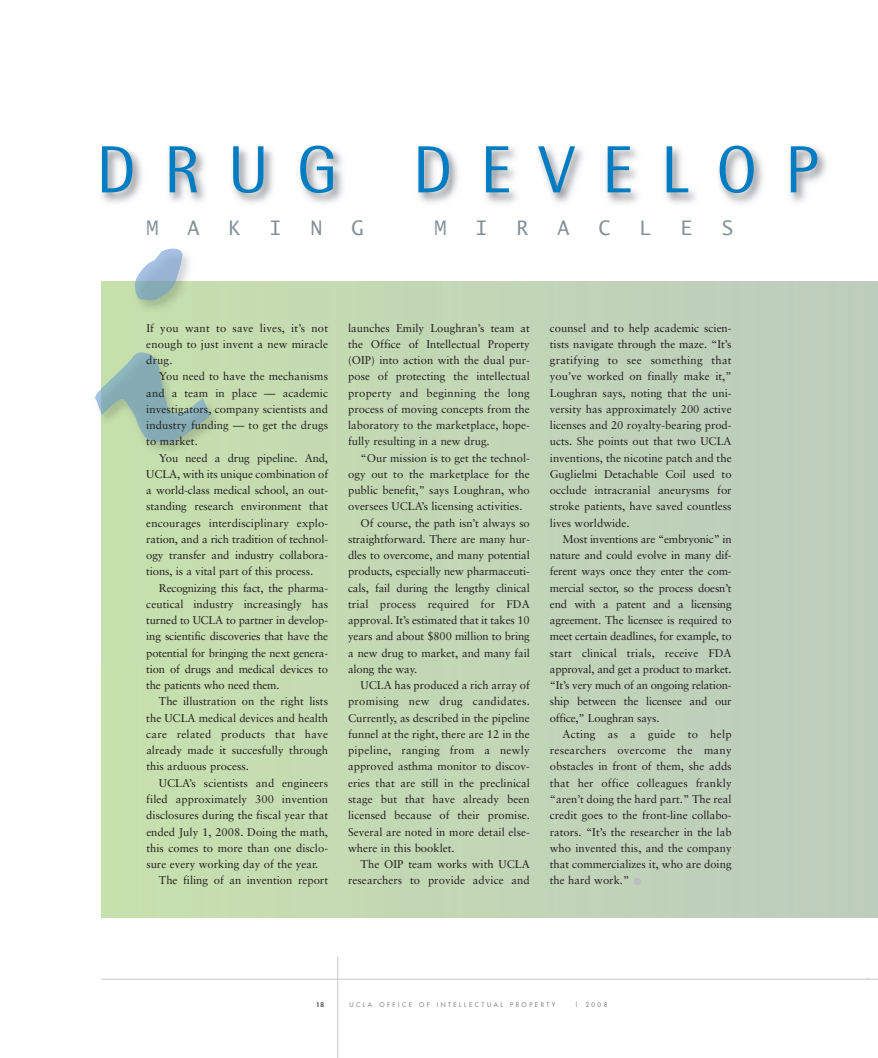
<style>
.page{position:relative;width:878px;height:1058px;background:#fff}
.page>*{position:absolute;margin:0;border:0;box-sizing:border-box;transform-origin:0 0}
.t1{font:66.62px "Rotis Semi Sans";letter-spacing:.42em;color:#007cc2}
.t2{font:20px "Lucida Sans Typewriter";color:#838f96}
.t3{font:11.25px/16.2px "Sabon";color:#231f20;text-align:justify}
.t4{font:11.25px "Sabon";letter-spacing:.02em;color:#231f20}
.t5{font:6.25px "Futura";letter-spacing:.405em;color:#808285}
.t6{font:700 6.25px "Futura";color:#6c6d70}
</style>
<div class="page">
<img style="left:135px;top:257px;width:48px;height:24px">
<img style="left:94px;top:389px;width:7px;height:25px">
<img style="left:101px;top:281px;width:109px;height:161px">
<hr style="left:101px;top:978px;width:768px;height:1px;background:#d1d2d4">
<hr style="left:337px;top:956px;width:1px;height:102px;background:#d1d2d4">
<img style="left:101px;top:146px;width:725px;height:111px">
<img style="left:156px;top:249px;width:27px;height:8px">
<svg style="left:633px;top:877px;width:8px;height:7px"></svg>
<h1 class="t1" style="left:96px;top:146px;width:723px">DRUG DEVELOP</h1>
<h2 class="t2" style="left:146px;top:217px;width:14px">M</h2>
<h2 class="t2" style="left:187px;top:217px;width:14px">A</h2>
<h2 class="t2" style="left:228px;top:217px;width:14px">K</h2>
<h2 class="t2" style="left:269px;top:217px;width:14px">I</h2>
<h2 class="t2" style="left:310px;top:217px;width:14px">N</h2>
<h2 class="t2" style="left:351px;top:217px;width:14px">G</h2>
<h2 class="t2" style="left:434px;top:217px;width:14px">M</h2>
<h2 class="t2" style="left:475px;top:217px;width:14px">I</h2>
<h2 class="t2" style="left:516px;top:217px;width:14px">R</h2>
<h2 class="t2" style="left:557px;top:217px;width:14px">A</h2>
<h2 class="t2" style="left:598px;top:217px;width:14px">C</h2>
<h2 class="t2" style="left:639px;top:217px;width:14px">L</h2>
<h2 class="t2" style="left:680px;top:217px;width:14px">E</h2>
<h2 class="t2" style="left:721px;top:217px;width:14px">S</h2>
<p class="t3" style="left:146px;top:320px;width:183px">If you want to save lives, it’s not enough to just invent a new miracle drug.</p>
<p class="t3" style="left:146px;top:369px;width:183px;text-indent:13px">You need to have the mechanisms and a team in place — academic investigators, company scientists and industry funding — to get the drugs to market.</p>
<p class="t3" style="left:146px;top:450px;width:183px;text-indent:13px">You need a drug pipeline. And, UCLA, with its unique combination of a world-class medical school, an out&shy;standing research environment that encourages interdisciplinary explo&shy;ration, and a rich tradition of technol&shy;ogy transfer and industry collabora&shy;tions, is a vital part of this process.</p>
<p class="t3" style="left:146px;top:580px;width:183px;text-indent:12px">Recognizing this fact, the pharma&shy;ceutical industry increasingly has turned to UCLA to partner in develop&shy;ing scientific discoveries that have the potential for bringing the next genera&shy;tion of drugs and medical devices to the patients who need them.</p>
<p class="t3" style="left:146px;top:694px;width:183px;text-indent:12px">The illustration on the right lists the UCLA medical devices and health care related products that have already made it succesfully through this arduous process.</p>
<p class="t3" style="left:159px;top:775px;width:171px">UCLA’s scientists and engineers</p>
<p class="t3" style="left:146px;top:791px;width:183px">filed approximately 300 invention</p>
<p class="t3" style="left:146px;top:808px;width:183px">disclosures during the fiscal year that</p>
<p class="t3" style="left:146px;top:824px;width:183px">ended July 1, 2008. Doing the math,</p>
<p class="t3" style="left:146px;top:840px;width:183px">this comes to more than one disclo-</p>
<p class="t3" style="left:146px;top:856px;width:173px">sure every working day of the year.</p>
<p class="t3" style="left:159px;top:873px;width:171px">The filing of an invention report</p>
<p class="t3" style="left:348px;top:320px;width:183px">launches Emily Loughran’s team at the Office of Intellectual Property (OIP) into action with the dual pur&shy;pose of protecting the intellectual property and beginning the long process of moving concepts from the laboratory to the marketplace, hope&shy;fully resulting in a new drug.</p>
<p class="t3" style="left:360px;top:450px;width:171px">“Our mission is to get the technol-</p>
<p class="t3" style="left:348px;top:466px;width:183px">ogy out to the marketplace for the</p>
<p class="t3" style="left:348px;top:483px;width:183px">public benefit,” says Loughran, who</p>
<p class="t3" style="left:348px;top:499px;width:176px">oversees UCLA’s licensing activities.</p>
<p class="t3" style="left:360px;top:515px;width:171px">Of course, the path isn’t always so</p>
<p class="t3" style="left:348px;top:531px;width:183px">straightforward. There are many hur-</p>
<p class="t3" style="left:348px;top:548px;width:183px">dles to overcome, and many potential</p>
<p class="t3" style="left:348px;top:564px;width:183px">products, especially new pharmaceuti-</p>
<p class="t3" style="left:348px;top:580px;width:183px">cals, fail during the lengthy clinical</p>
<p class="t3" style="left:348px;top:596px;width:183px">trial process required for FDA</p>
<p class="t3" style="left:348px;top:613px;width:183px">approval. It’s estimated that it takes 10</p>
<p class="t3" style="left:348px;top:629px;width:183px">years and about $800 million to bring</p>
<p class="t3" style="left:348px;top:645px;width:183px">a new drug to market, and many fail</p>
<p class="t3" style="left:348px;top:661px;width:71px">along the way.</p>
<p class="t3" style="left:360px;top:678px;width:171px">UCLA has produced a rich array of</p>
<p class="t4" style="left:348px;top:697px;width:183px">promising new drug candidates.</p>
<p class="t3" style="left:348px;top:710px;width:183px">Currently, as described in the pipeline</p>
<p class="t3" style="left:348px;top:726px;width:183px">funnel at the right, there are 12 in the</p>
<p class="t4" style="left:348px;top:745px;width:183px">pipeline, ranging from a newly</p>
<p class="t3" style="left:348px;top:759px;width:183px">approved asthma monitor to discov-</p>
<p class="t3" style="left:348px;top:775px;width:183px">eries that are still in the preclinical</p>
<p class="t3" style="left:348px;top:791px;width:183px">stage but that have already been</p>
<p class="t3" style="left:348px;top:808px;width:183px">licensed because of their promise.</p>
<p class="t3" style="left:348px;top:824px;width:183px">Several are noted in more detail else-</p>
<p class="t3" style="left:348px;top:840px;width:108px">where in this booklet.</p>
<p class="t3" style="left:360px;top:856px;width:171px">The OIP team works with UCLA</p>
<p class="t3" style="left:348px;top:873px;width:183px">researchers to provide advice and</p>
<p class="t3" style="left:550px;top:320px;width:183px">counsel and to help academic scien&shy;tists navigate through the maze. “It’s gratifying to see something that you’ve worked on finally make it,” Loughran says, noting that the uni&shy;versity has approximately 200 active licenses and 20 royalty-bearing prod&shy;ucts. She points out that two UCLA inventions, the nicotine patch and the Guglielmi Detachable Coil used to occlude intracranial aneurysms for stroke patients, have saved countless lives worldwide.</p>
<p class="t3" style="left:550px;top:531px;width:183px;text-indent:13px">Most inventions are “embryonic” in nature and could evolve in many dif&shy;ferent ways once they enter the com&shy;mercial sector, so the process doesn’t end with a patent and a licensing agreement. The licensee is required to meet certain deadlines, for example, to start clinical trials, receive FDA approval, and get a product to market. “It’s very much of an ongoing relation&shy;ship between the licensee and our office,” Loughran says.</p>
<p class="t3" style="left:550px;top:726px;width:183px;text-indent:13px">Acting as a guide to help researchers overcome the many obstacles in front of them, she adds that her office colleagues frankly “aren’t doing the hard part.” The real credit goes to the front-line collabo&shy;rators. “It’s the researcher in the lab who invented this, and the company that commercializes it, who are doing the hard work.”</p>
<p class="t6" style="left:316px;top:1001px;width:10px">18</p>
<p class="t5" style="left:349px;top:1001px;width:207px">UCLA OFFICE OF INTELLECTUAL PROPERTY</p>
<p class="t5" style="left:574px;top:1001px;width:34px">| 2008</p>
</div>
